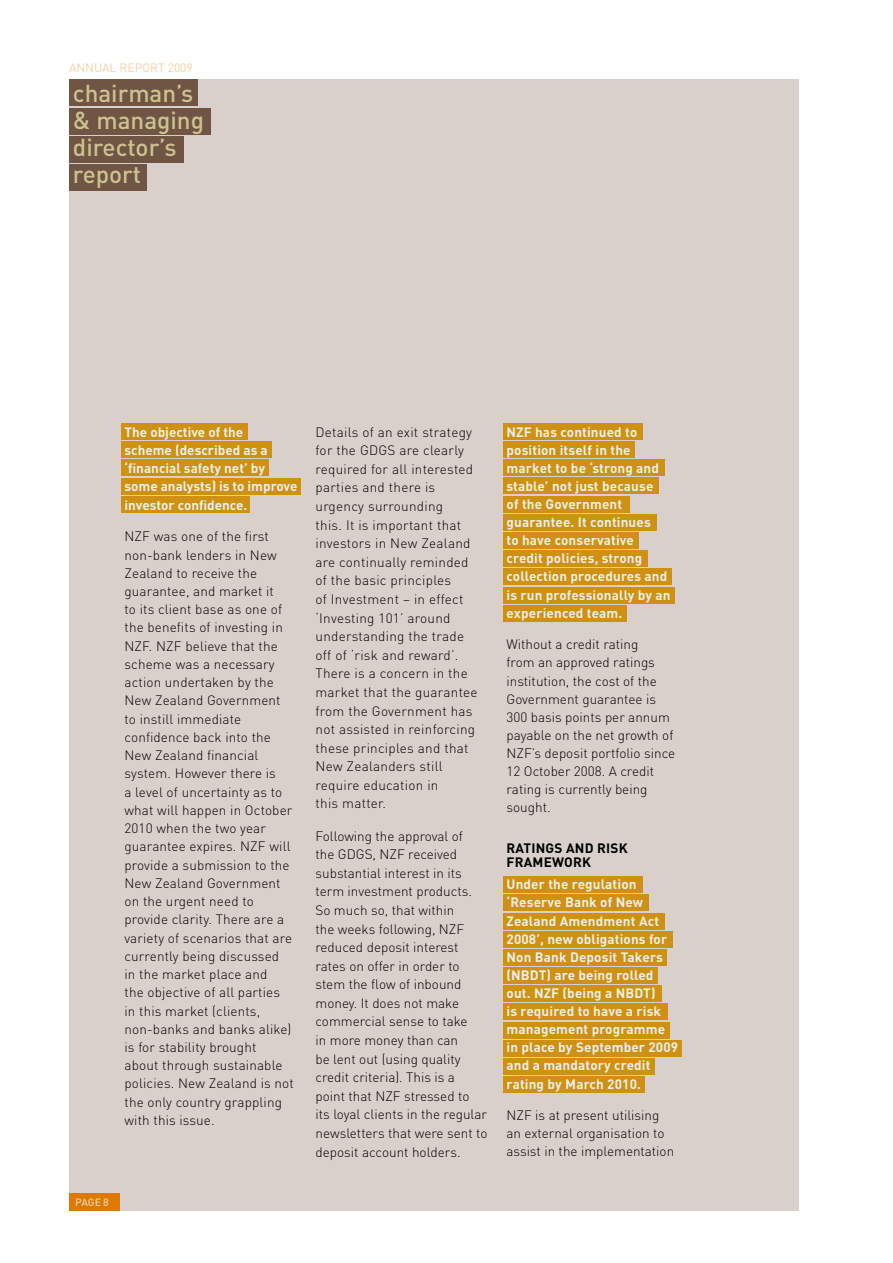
<style>
.page{position:relative;width:893px;height:1263px;background:#fff}
.page>*{position:absolute;margin:0;border:0;box-sizing:border-box;transform-origin:0 0}
.t1{font:500 24.3px/27.2px "DIN";color:#ccc290}
.t2{font:300 13.5px/18.6px "DIN";letter-spacing:.01em;color:#000}
.t3{font:700 13.5px/18.1px "DIN";letter-spacing:.01em;color:#e8f0ea}
.t4{font:700 13.5px/13.6px "DIN";letter-spacing:.015em;color:#000}
.t5{font:12px "DIN";color:#f3d0a6}
.t6{font:500 10.5px "DIN";color:#f3d0a6}
</style>
<div class="page">
<div style="left:69px;top:80px;width:730px;height:1131px;background:#dad0cb"></div>
<div style="left:69px;top:108px;width:142px;height:26px;background:#705444"></div>
<div style="left:69px;top:136px;width:115px;height:27px;background:#705444"></div>
<div style="left:69px;top:164px;width:77px;height:27px;background:#705444"></div>
<div style="left:69px;top:80px;width:128px;height:26px;background:#705444"></div>
<div style="left:503px;top:876px;width:140px;height:17px;background:#cf9113"></div>
<div style="left:503px;top:894px;width:146px;height:17px;background:#cf9113"></div>
<div style="left:503px;top:913px;width:161px;height:16px;background:#cf9113"></div>
<div style="left:503px;top:931px;width:169px;height:16px;background:#cf9113"></div>
<div style="left:503px;top:949px;width:164px;height:17px;background:#cf9113"></div>
<div style="left:503px;top:967px;width:155px;height:17px;background:#cf9113"></div>
<div style="left:503px;top:985px;width:159px;height:17px;background:#cf9113"></div>
<div style="left:503px;top:1003px;width:164px;height:17px;background:#cf9113"></div>
<div style="left:503px;top:1022px;width:167px;height:16px;background:#cf9113"></div>
<div style="left:503px;top:1040px;width:179px;height:17px;background:#cf9113"></div>
<div style="left:503px;top:1058px;width:151px;height:17px;background:#cf9113"></div>
<div style="left:503px;top:1076px;width:141px;height:17px;background:#cf9113"></div>
<div style="left:503px;top:423px;width:140px;height:17px;background:#cf9113"></div>
<div style="left:503px;top:441px;width:131px;height:17px;background:#cf9113"></div>
<div style="left:503px;top:459px;width:161px;height:17px;background:#cf9113"></div>
<div style="left:503px;top:478px;width:155px;height:16px;background:#cf9113"></div>
<div style="left:503px;top:496px;width:126px;height:16px;background:#cf9113"></div>
<div style="left:503px;top:514px;width:153px;height:17px;background:#cf9113"></div>
<div style="left:503px;top:532px;width:136px;height:17px;background:#cf9113"></div>
<div style="left:503px;top:550px;width:144px;height:17px;background:#cf9113"></div>
<div style="left:503px;top:568px;width:169px;height:17px;background:#cf9113"></div>
<div style="left:503px;top:587px;width:171px;height:16px;background:#cf9113"></div>
<div style="left:503px;top:605px;width:123px;height:16px;background:#cf9113"></div>
<div style="left:121px;top:423px;width:127px;height:17px;background:#cf9113"></div>
<div style="left:121px;top:441px;width:151px;height:17px;background:#cf9113"></div>
<div style="left:121px;top:460px;width:148px;height:16px;background:#cf9113"></div>
<div style="left:121px;top:478px;width:180px;height:17px;background:#cf9113"></div>
<div style="left:121px;top:496px;width:128px;height:17px;background:#cf9113"></div>
<div style="left:69px;top:1193px;width:51px;height:18px;background:#dd7800"></div>
<p class="t5" style="left:69px;top:60px;width:125px">ANNUAL REPORT 2009</p>
<h1 class="t1" style="left:73px;top:78px;width:133px">chairman’s &amp; managing director’s report</h1>
<p class="t3" style="left:124px;top:422px;width:174px">The objective of the<br>scheme (described as a ‘financial safety net’ by some analysts) is to improve investor confidence.</p>
<p class="t2" style="left:124px;top:527px;width:171px">NZF was one of the first non-bank lenders in New<br>Zealand to receive the guarantee, and market it<br>to its client base as one of the benefits of investing in<br>NZF. NZF believe that the scheme was a necessary action undertaken by the<br>New Zealand Government to instill immediate confidence back into the<br>New Zealand financial system. However there is<br>a level of uncertainty as to what will happen in October<br>2010 when the two year guarantee expires. NZF will provide a submission to the<br>New Zealand Government on the urgent need to provide clarity. There are a variety of scenarios that are currently being discussed<br>in the market place and<br>the objective of all parties in this market (clients, non-banks and banks alike) is for stability brought<br>about through sustainable policies. New Zealand is not the only country grappling with this issue.</p>
<p class="t6" style="left:75px;top:1196px;width:35px">page 8</p>
<p class="t2" style="left:315px;top:422px;width:164px">Details of an exit strategy for the GDGS are clearly required for all interested parties and there is urgency surrounding<br>this. It is important that investors in New Zealand are continually reminded of the basic principles<br>of Investment – in effect ‘Investing 101’ around understanding the trade off of ‘risk and reward’.<br>There is a concern in the market that the guarantee from the Government has not assisted in reinforcing these principles and that<br>New Zealanders still require education in<br>this matter.</p>
<p class="t2" style="left:315px;top:826px;width:174px">Following the approval of<br>the GDGS, NZF received substantial interest in its term investment products.<br>So much so, that within<br>the weeks following, NZF reduced deposit interest rates on offer in order to stem the flow of inbound money. It does not make commercial sense to take<br>in more money than can<br>be lent out (using quality credit criteria). This is a point that NZF stressed to<br>its loyal clients in the regular newsletters that were sent to deposit account holders.</p>
<p class="t3" style="left:506px;top:422px;width:166px">NZF has continued to position itself in the market to be ‘strong and stable’ not just because<br>of the Government guarantee. It continues<br>to have conservative credit policies, strong collection procedures and is run professionally by an experienced team.</p>
<p class="t2" style="left:506px;top:635px;width:170px;line-height:18.1px">Without a credit rating<br>from an approved ratings institution, the cost of the<br>Government guarantee is<br>300 basis points per annum payable on the net growth of<br>NZF’s deposit portfolio since<br>12 October 2008. A credit rating is currently being sought.</p>
<p class="t4" style="left:506px;top:841px;width:39px">Ratings</p>
<p class="t4" style="left:506px;top:841px;width:123px;text-indent:60px">an d Risk<br>Framework</p>
<p class="t3" style="left:506px;top:875px;width:162px">Under the regulation ‘Reserve Bank of New<br>Zealand Amendment Act<br>2008’, new obligations for<br>Non Bank Deposit Takers (NBDT</p>
<p class="t3" style="left:506px;top:965px;width:148px;text-indent:40px">) are being rolled out. NZF (being a NBDT</p>
<p class="t3" style="left:506px;top:983px;width:173px;text-indent:145px">)<br>is required to have a risk management programme in place by September 2009 and a mandatory credit rating by March 2010.</p>
<p class="t2" style="left:506px;top:1106px;width:169px;line-height:18.1px">NZF is at present utilising an external organisation to assist in the implementation</p>
</div>
